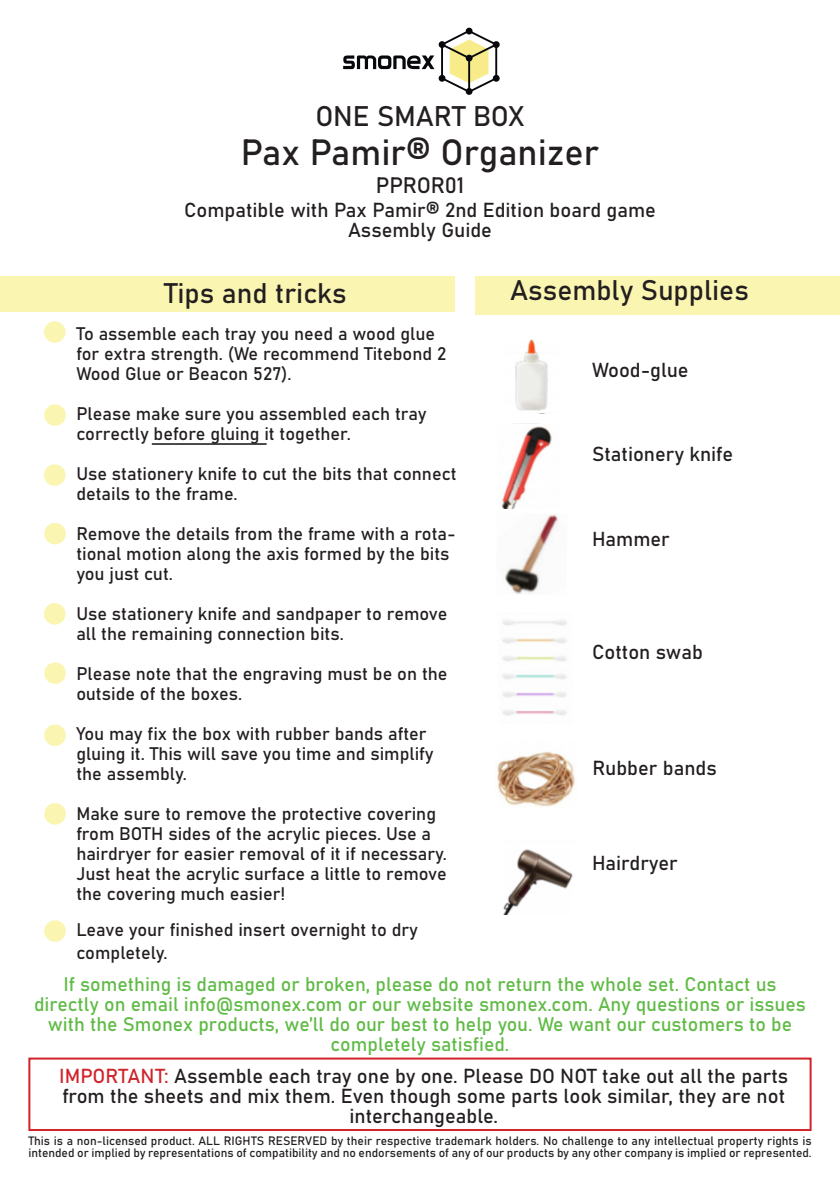
<style>
.page{position:relative;width:840px;height:1191px;background:#fff}
.page>*{position:absolute;margin:0;border:0;box-sizing:border-box;transform-origin:0 0}
.t1{font:36px "Bahnschrift";color:#231f20}
.t2{font:28px "Bahnschrift";color:#231f20}
.t3{font:22px "Bahnschrift";letter-spacing:-.01em;color:#231f20}
.t4{font:20px/20px "Bahnschrift";color:#231f20;text-align:center}
.t5{font:19.4px/20px "Bahnschrift";color:#60bb46;text-align:center}
.t6{font:18px/20px "Bahnschrift";color:#231f20}
.t7{font:12px/12px "Bahnschrift";color:#231f20}
.s1{color:#d1232a}
</style>
<div class="page">
<svg style="left:343px;top:28px;width:156px;height:67px"></svg>
<div style="left:0;top:276px;width:454px;height:36px;background:#faf6b2"></div>
<div style="left:475px;top:276px;width:364px;height:38px;background:#faf6b2"></div>
<img style="left:501px;top:423px;width:51px;height:86px">
<img style="left:504px;top:514px;width:55px;height:80px">
<img style="left:502px;top:620px;width:65px;height:96px">
<div style="left:44px;top:321px;width:21px;height:22px;background:#faf6b2;border-radius:50%"></div>
<div style="left:44px;top:404px;width:22px;height:22px;background:#faf6b2;border-radius:50%"></div>
<div style="left:44px;top:464px;width:21px;height:22px;background:#faf6b2;border-radius:50%"></div>
<div style="left:44px;top:523px;width:22px;height:21px;background:#faf6b2;border-radius:50%"></div>
<div style="left:44px;top:603px;width:21px;height:21px;background:#faf6b2;border-radius:50%"></div>
<div style="left:44px;top:803px;width:22px;height:21px;background:#faf6b2;border-radius:50%"></div>
<div style="left:44px;top:724px;width:22px;height:22px;background:#faf6b2;border-radius:50%"></div>
<div style="left:44px;top:662px;width:22px;height:22px;background:#faf6b2;border-radius:50%"></div>
<div style="left:44px;top:920px;width:22px;height:22px;background:#faf6b2;border-radius:50%"></div>
<img style="left:515px;top:339px;width:33px;height:75px">
<img style="left:497px;top:751px;width:78px;height:56px">
<img style="left:503px;top:849px;width:70px;height:65px">
<div style="left:28px;top:1057px;width:783px;height:74px;border:2px solid #d1232a"></div>
<hr style="left:152px;top:443px;width:114px;height:2px;background:#231f20">
<p class="t2" style="left:315px;top:95px;width:210px">ONE SMART BOX</p>
<p class="t1" style="left:240px;top:125px;width:360px">Pax Pamir® Organizer</p>
<p class="t3" style="left:375px;top:169px;width:90px">PPROR01</p>
<p class="t4" style="left:184px;top:199px;width:473px">Compatible with Pax Pamir® 2nd Edition board game</p>
<p class="t4" style="left:348px;top:219px;width:145px">Assembly Guide</p>
<p class="t2" style="left:164px;top:272px;width:184px">Tips and tricks</p>
<p class="t2" style="left:510px;top:269px;width:240px">Assembly Supplies</p>
<p class="t6" style="left:76px;top:322px;width:371px">To assemble each tray you need a wood glue for extra strength. (We recommend Titebond 2<br>Wood Glue or Beacon 527).</p>
<p class="t6" style="left:76px;top:402px;width:351px">Please make sure you assembled each tray correctly before gluing it together.</p>
<p class="t6" style="left:76px;top:462px;width:381px">Use stationery knife to cut the bits that connect details to the frame.</p>
<p class="t6" style="left:76px;top:522px;width:381px">Remove the details from the frame with a rota&shy;tional motion along the axis formed by the bits you just cut.</p>
<p class="t6" style="left:76px;top:602px;width:372px">Use stationery knife and sandpaper to remove all the remaining connection bits.</p>
<p class="t6" style="left:76px;top:662px;width:372px">Please note that the engraving must be on the outside of the boxes.</p>
<p class="t6" style="left:76px;top:722px;width:358px">You may fix the box with rubber bands after gluing it. This will save you time and simplify the assembly.</p>
<p class="t6" style="left:76px;top:802px;width:372px">Make sure to remove the protective covering from BOTH sides of the acrylic pieces. Use a hairdryer for easier removal of it if necessary.<br>Just heat the acrylic surface a little to remove the covering much easier!</p>
<p class="t6" style="left:76px;top:918px;width:343px">Leave your finished insert overnight to dry</p>
<p class="t6" style="left:76px;top:941px;width:93px">completely.</p>
<p class="t4" style="left:591px;top:359px;width:98px">Wood-glue</p>
<p class="t4" style="left:591px;top:442px;width:142px">Stationery knife</p>
<p class="t4" style="left:591px;top:527px;width:79px">Hammer</p>
<p class="t4" style="left:591px;top:640px;width:112px">Cotton swab</p>
<p class="t4" style="left:592px;top:756px;width:126px">Rubber bands</p>
<p class="t4" style="left:591px;top:851px;width:87px">Hairdryer</p>
<p class="t5" style="left:34px;top:973px;width:772px">If something is damaged or broken, please do not return the whole set. Contact us directly on email info@smonex.com or our website smonex.com. Any questions or issues with the Smonex products, we’ll do our best to help you. We want our customers to be completely satisfied.</p>
<p class="t4" style="left:59px;top:1064px;width:730px"><span class="s1">IMPORTANT:</span> Assemble each tray one by one. Please DO NOT take out all the parts from the sheets and mix them. Even though some parts look similar, they are not interchangeable.</p>
<p class="t7" style="left:28px;top:1133px;width:784px">This is a non-licensed product. ALL RIGHTS RESERVED by their respective trademark holders. No challenge to any intellectual property rights is intended or implied by representations of compatibility and no endorsements of any of our products by any other company is implied or represented.</p>
</div>
